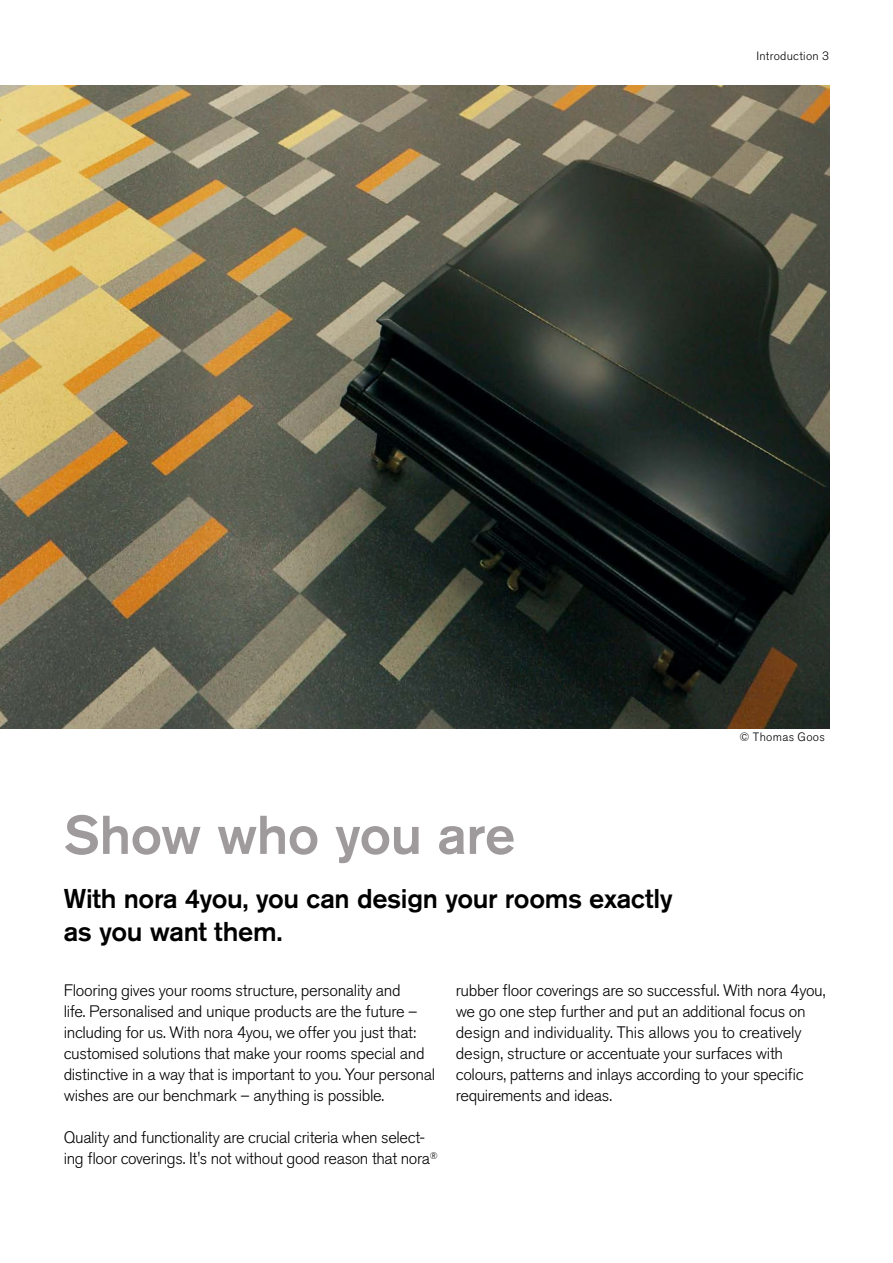
<style>
.page{position:relative;width:893px;height:1263px;background:#fff}
.page>*{position:absolute;margin:0;border:0;box-sizing:border-box;transform-origin:0 0}
.t1{font:500 54px "Akzidenz Grotesk Pro";letter-spacing:-.01em;color:#9f9a9b}
.t2{font:500 27px/33px "Akzidenz Grotesk Pro";letter-spacing:-.015em;color:#000}
.t3{font:300 16.5px/21px "Akzidenz Grotesk Pro";letter-spacing:-.02em;color:#000}
.t4{font:300 12px "Akzidenz Grotesk Pro";letter-spacing:.025em;color:#000}
</style>
<div class="page">
<img style="left:0;top:85px;width:829px;height:643px">
<p class="t4" style="left:756px;top:48px;width:74px">Introduction 3</p>
<p class="t4" style="left:740px;top:729px;width:87px">© Thomas Goos</p>
<h1 class="t1" style="left:64px;top:800px;width:453px">Show who you are</h1>
<h2 class="t2" style="left:64px;top:882px;width:610px">With nora 4you, you can design your rooms exactly as you want them.</h2>
<p class="t3" style="left:64px;top:980px;width:373px">Flooring gives your rooms structure, personality and<br>life. Personalised and unique products are the future – including for us. With nora 4you, we offer you just that: customised solutions that make your rooms special and distinctive in a way that is important to you. Your personal wishes are our benchmark – anything is possible.</p>
<p class="t3" style="left:64px;top:1127px;width:375px">Quality and functionality are crucial criteria when select&shy;ing floor coverings. It's not without good reason that nora<sup>®</sup></p>
<p class="t3" style="left:456px;top:980px;width:371px">rubber floor coverings are so successful. With nora 4you, we go one step further and put an additional focus on design and individuality. This allows you to creatively design, structure or accentuate your surfaces with colours, patterns and inlays according to your specific requirements and ideas.</p>
</div>
